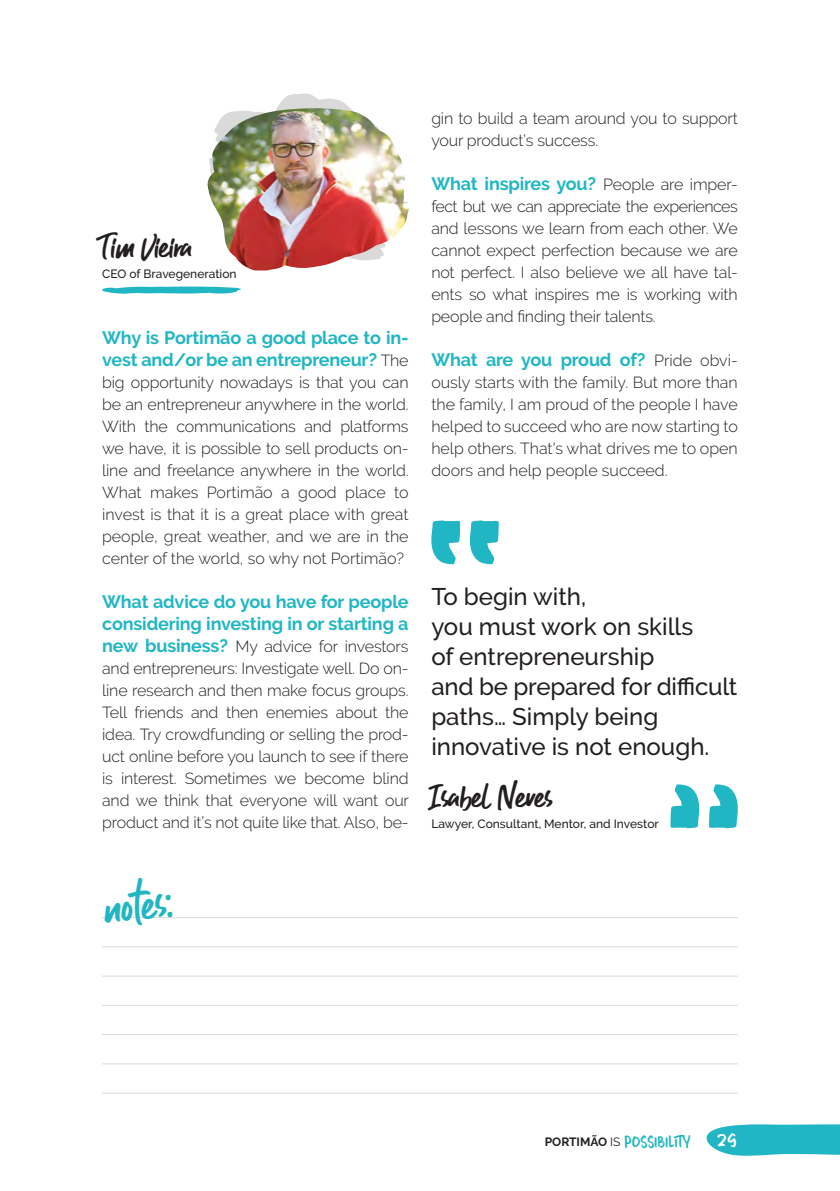
<style>
.page{position:relative;width:840px;height:1191px;background:#fff}
.page>*{position:absolute;margin:0;border:0;box-sizing:border-box;transform-origin:0 0}
.t1{font:44px "Guthen Bloots Personal Use";color:#21b6c3}
.t2{font:32px "Guthen Bloots Personal Use";color:#231f21}
.t3{font:500 24px/30px "Raleway";color:#231f21}
.t4{font:700 18px/22px "Raleway";letter-spacing:-.01em;color:#21b6c3}
.t5{font:300 16px/22px "Raleway";letter-spacing:-.01em;color:#231f21;text-align:justify}
.t6{font:16px "GUTHENBLOOTSALLCAPS";color:#fff}
.t7{font:500 12px "Raleway";color:#231f21}
.t8{font:12px "GUTHENBLOOTSALLCAPS";color:#21b6c3}
.s1{font-weight:300;font-size:16px;color:#231f21}
.s2{font-weight:700;font-size:18px;color:#21b6c3}
.s3{font-family:"Raleway";font-weight:700;color:#231f21}
.s4{font-family:"Raleway";color:#231f21}
</style>
<div class="page">
<svg style="left:706px;top:1124px;width:133px;height:31px;background:#35bcc8"></svg>
<svg style="left:470px;top:520px;width:28px;height:44px"></svg>
<svg style="left:431px;top:520px;width:29px;height:44px"></svg>
<svg style="left:670px;top:784px;width:30px;height:44px"></svg>
<svg style="left:709px;top:784px;width:29px;height:44px"></svg>
<svg style="left:277px;top:93px;width:73px;height:15px"></svg>
<img style="left:207px;top:108px;width:202px;height:162px">
<svg style="left:102px;top:286px;width:139px;height:8px"></svg>
<hr style="left:102px;top:975px;width:635px;height:1px;background:#dadada">
<hr style="left:102px;top:1063px;width:635px;height:1px;background:#dadada">
<hr style="left:102px;top:946px;width:635px;height:1px;background:#dadada">
<hr style="left:102px;top:917px;width:635px;height:1px;background:#dadada">
<hr style="left:102px;top:1004px;width:635px;height:1px;background:#dadada">
<hr style="left:102px;top:1034px;width:635px;height:1px;background:#dadada">
<hr style="left:102px;top:1092px;width:635px;height:1px;background:#dadada">
<h2 class="t2" style="left:102px;top:226px;width:92px">Tim Vieira</h2>
<p class="t7" style="left:102px;top:267px;width:136px">CEO of Bravegeneration</p>
<p class="t4" style="left:102px;top:327px;width:308px">Why is Portimão a good place to in&shy;vest and/or be an entrepreneur? <span class="s1">The</span></p>
<p class="t5" style="left:102px;top:371px;width:308px">big opportunity nowadays is that you can be an entrepreneur anywhere in the world.<br>With the communications and platforms we have, it is possible to sell products on&shy;line and freelance anywhere in the world.<br>What makes Portimão a good place to invest is that it is a great place with great people, great weather, and we are in the center of the world, so why not Portimão?</p>
<p class="t4" style="left:102px;top:591px;width:308px">What advice do you have for people considering investing in or starting a</p>
<p class="t5" style="left:102px;top:635px;width:308px"><span class="s2">new business?</span> My advice for investors and entrepreneurs: Investigate well. Do on&shy;line research and then make focus groups.<br>Tell friends and then enemies about the idea. Try crowdfunding or selling the prod&shy;uct online before you launch to see if there is interest. Sometimes we become blind and we think that everyone will want our product and it’s not quite like that. Also, be-</p>
<h1 class="t1" style="left:101px;top:881px;width:70px;rotate:-6deg">notes:</h1>
<p class="t5" style="left:431px;top:107px;width:308px">gin to build a team around you to support your product’s success.</p>
<p class="t4" style="left:431px;top:173px;width:308px">What inspires you? <span class="s1">People are imper-</span></p>
<p class="t5" style="left:431px;top:195px;width:308px">fect but we can appreciate the experiences and lessons we learn from each other. We cannot expect perfection because we are not perfect. I also believe we all have tal&shy;ents so what inspires me is working with people and finding their talents.</p>
<p class="t4" style="left:431px;top:349px;width:308px">What are you proud of? <span class="s1">Pride obvi-</span></p>
<p class="t5" style="left:431px;top:371px;width:308px">ously starts with the family. But more than the family, I am proud of the people I have helped to succeed who are now starting to help others. That's what drives me to open doors and help people succeed.</p>
<h3 class="t3" style="left:431px;top:582px;width:307px">To begin with,<br>you must work on skills<br>of entrepreneurship<br>and be prepared for difficult paths… Simply being innovative is not enough.</h3>
<h2 class="t2" style="left:431px;top:776px;width:123px">Isabel Neves</h2>
<p class="t7" style="left:431px;top:817px;width:229px">Lawyer, Consultant, Mentor, and Investor</p>
<p class="t8" style="left:544px;top:1135px;width:148px"><span class="s3">PORTIMÃO</span> <span class="s4">IS</span> POSSIBILITY</p>
<p class="t6" style="left:717px;top:1130px;width:21px">29</p>
</div>
